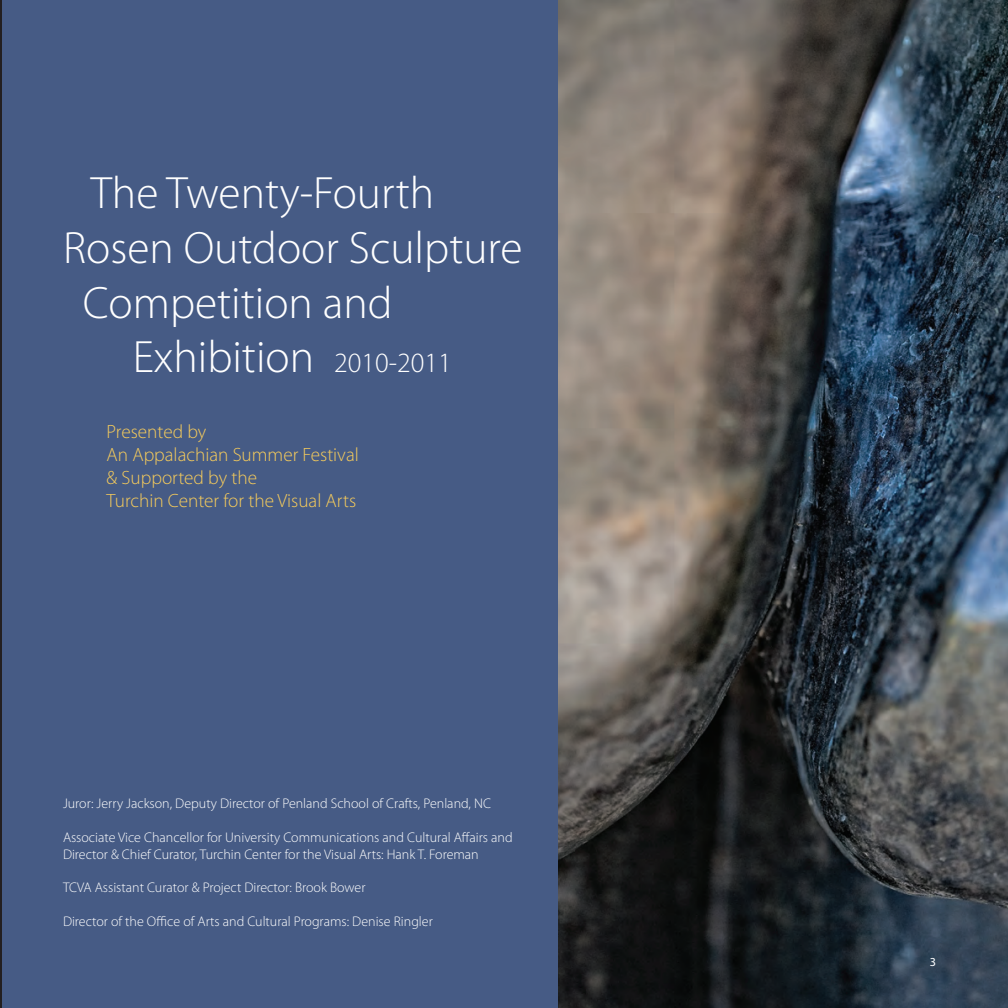
<style>
.page{position:relative;width:1008px;height:1008px;background:#fff}
.page>*{position:absolute;margin:0;border:0;box-sizing:border-box;transform-origin:0 0}
.t1{font:300 45.5px/54.6px "Myriad Pro";color:#fff}
.t2{font:300 19.25px "Myriad Pro";color:#f7cc5b}
.t3{font:300 14px/16.8px "Myriad Pro";color:#fff}
.t4{font:12.25px "Myriad Pro";color:#fff}
.s1{font-size:28px}
</style>
<div class="page">
<img style="left:558px;top:0;width:450px;height:1008px">
<div style="left:1px;top:0;width:557px;height:1008px;background:#465b85"></div>
<hr style="left:0;top:0;width:1px;height:1008px;background:#231f20">
<p class="t1" style="left:63px;top:166px;width:461px;text-indent:28px">The Twenty-Fourth<br>Rosen Outdoor Sculpture</p>
<p class="t1" style="left:83px;top:275px;width:311px">Competition and</p>
<p class="t1" style="left:133px;top:329px;width:320px">Exhibition <span class="s1">2010-2011</span></p>
<p class="t2" style="left:107px;top:420px;width:101px">Presented by</p>
<p class="t2" style="left:107px;top:443px;width:254px">An Appalachian Summer Festival</p>
<p class="t2" style="left:107px;top:466px;width:152px">&amp; Supported by the</p>
<p class="t2" style="left:107px;top:489px;width:251px">Turchin Center for the Visual Arts</p>
<p class="t3" style="left:63px;top:795px;width:430px">Juror: Jerry Jackson, Deputy Director of Penland School of Crafts, Penland, NC</p>
<p class="t3" style="left:63px;top:829px;width:451px">Associate Vice Chancellor for University Communications and Cultural Affairs and<br>Director &amp; Chief Curator, Turchin Center for the Visual Arts: Hank T. Foreman</p>
<p class="t3" style="left:63px;top:879px;width:304px">TCVA Assistant Curator &amp; Project Director: Brook Bower</p>
<p class="t3" style="left:63px;top:913px;width:371px">Director of the Office of Arts and Cultural Programs: Denise Ringler</p>
<p class="t4" style="left:930px;top:955px;width:8px">3</p>
</div>
